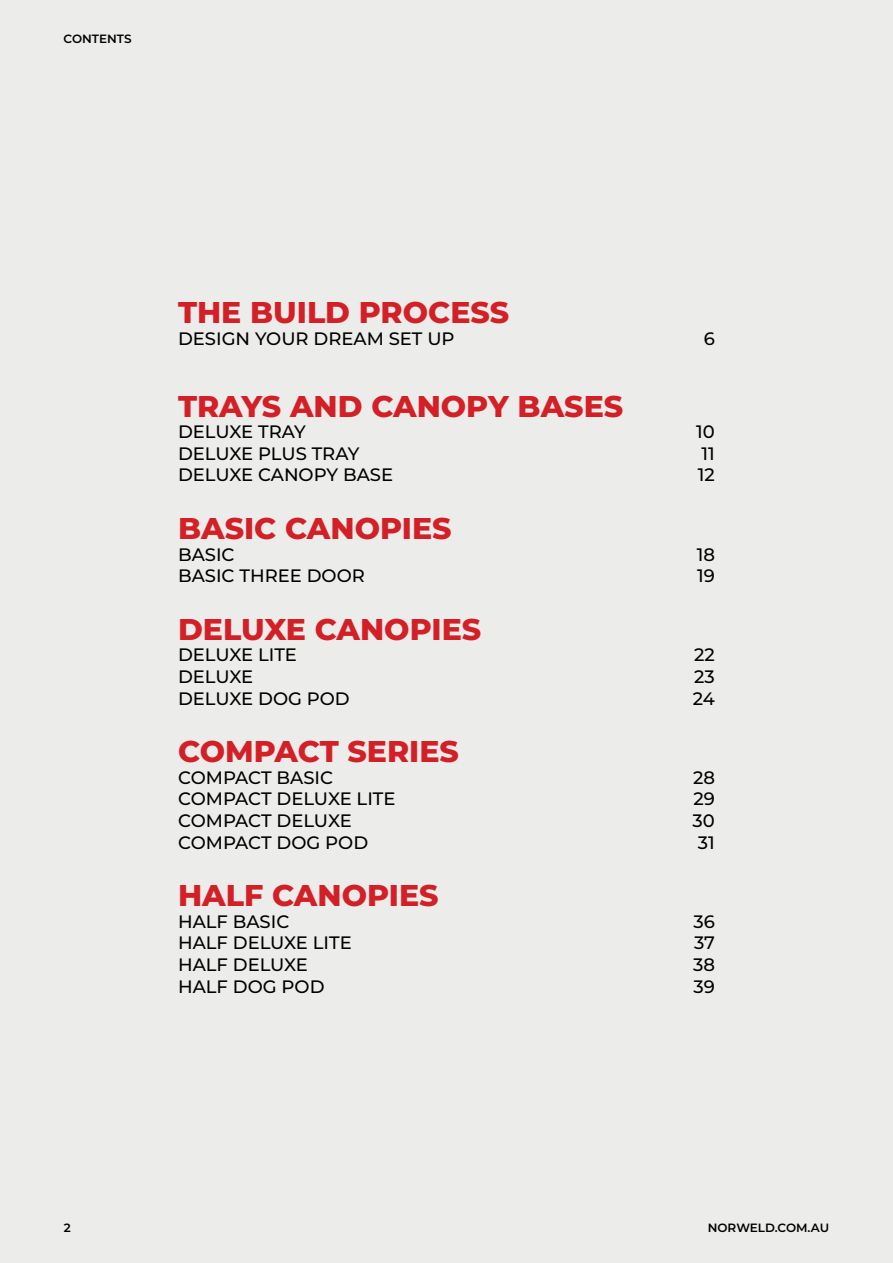
<style>
.page{position:relative;width:893px;height:1263px;background:#ececeb}
.page>*{position:absolute;margin:0;border:0;box-sizing:border-box;transform-origin:0 0}
.t1{font:800 30px "Montserrat";color:#d32027}
.t2{font:500 18px "Montserrat";color:#000}
.t3{font:600 12px "Montserrat";color:#000}
</style>
<div class="page">
<p class="t3" style="left:64px;top:30px;width:70px">CONTENTS</p>
<h1 class="t1" style="left:178px;top:290px;width:333px">THE BUILD PROCESS</h1>
<p class="t2" style="left:178px;top:326px;width:278px">DESIGN YOUR DREAM SET UP</p>
<p class="t2" style="left:704px;top:326px;width:13px">6</p>
<h1 class="t1" style="left:178px;top:384px;width:447px">TRAYS AND CANOPY BASES</h1>
<p class="t2" style="left:178px;top:419px;width:129px">DELUXE TRAY</p>
<p class="t2" style="left:696px;top:419px;width:20px">10</p>
<p class="t2" style="left:178px;top:441px;width:183px">DELUXE PLUS TRAY</p>
<p class="t2" style="left:702px;top:441px;width:15px">11</p>
<p class="t2" style="left:178px;top:462px;width:217px">DELUXE CANOPY BASE</p>
<p class="t2" style="left:698px;top:462px;width:18px">12</p>
<h1 class="t1" style="left:178px;top:506px;width:275px">BASIC CANOPIES</h1>
<p class="t2" style="left:178px;top:542px;width:58px">BASIC</p>
<p class="t2" style="left:697px;top:542px;width:20px">18</p>
<p class="t2" style="left:178px;top:563px;width:188px">BASIC THREE DOOR</p>
<p class="t2" style="left:697px;top:563px;width:19px">19</p>
<h1 class="t1" style="left:178px;top:607px;width:305px">DELUXE CANOPIES</h1>
<p class="t2" style="left:178px;top:642px;width:120px">DELUXE LITE</p>
<p class="t2" style="left:694px;top:642px;width:22px">22</p>
<p class="t2" style="left:178px;top:664px;width:77px">DELUXE</p>
<p class="t2" style="left:694px;top:664px;width:22px">23</p>
<p class="t2" style="left:178px;top:686px;width:173px">DELUXE DOG POD</p>
<p class="t2" style="left:693px;top:686px;width:24px">24</p>
<h1 class="t1" style="left:178px;top:730px;width:282px">COMPACT SERIES</h1>
<p class="t2" style="left:178px;top:765px;width:157px">COMPACT BASIC</p>
<p class="t2" style="left:693px;top:765px;width:23px">28</p>
<p class="t2" style="left:178px;top:786px;width:219px">COMPACT DELUXE LITE</p>
<p class="t2" style="left:693px;top:786px;width:23px">29</p>
<p class="t2" style="left:178px;top:808px;width:175px">COMPACT DELUXE</p>
<p class="t2" style="left:693px;top:808px;width:24px">30</p>
<p class="t2" style="left:178px;top:830px;width:192px">COMPACT DOG POD</p>
<p class="t2" style="left:698px;top:830px;width:18px">31</p>
<h1 class="t1" style="left:178px;top:874px;width:262px">HALF CANOPIES</h1>
<p class="t2" style="left:178px;top:909px;width:113px">HALF BASIC</p>
<p class="t2" style="left:693px;top:909px;width:23px">36</p>
<p class="t2" style="left:178px;top:930px;width:175px">HALF DELUXE LITE</p>
<p class="t2" style="left:694px;top:930px;width:22px">37</p>
<p class="t2" style="left:178px;top:952px;width:131px">HALF DELUXE</p>
<p class="t2" style="left:693px;top:952px;width:23px">38</p>
<p class="t2" style="left:178px;top:974px;width:148px">HALF DOG POD</p>
<p class="t2" style="left:693px;top:974px;width:23px">39</p>
<p class="t3" style="left:64px;top:1219px;width:8px">2</p>
<p class="t3" style="left:708px;top:1219px;width:123px">NORWELD.COM.AU</p>
</div>
